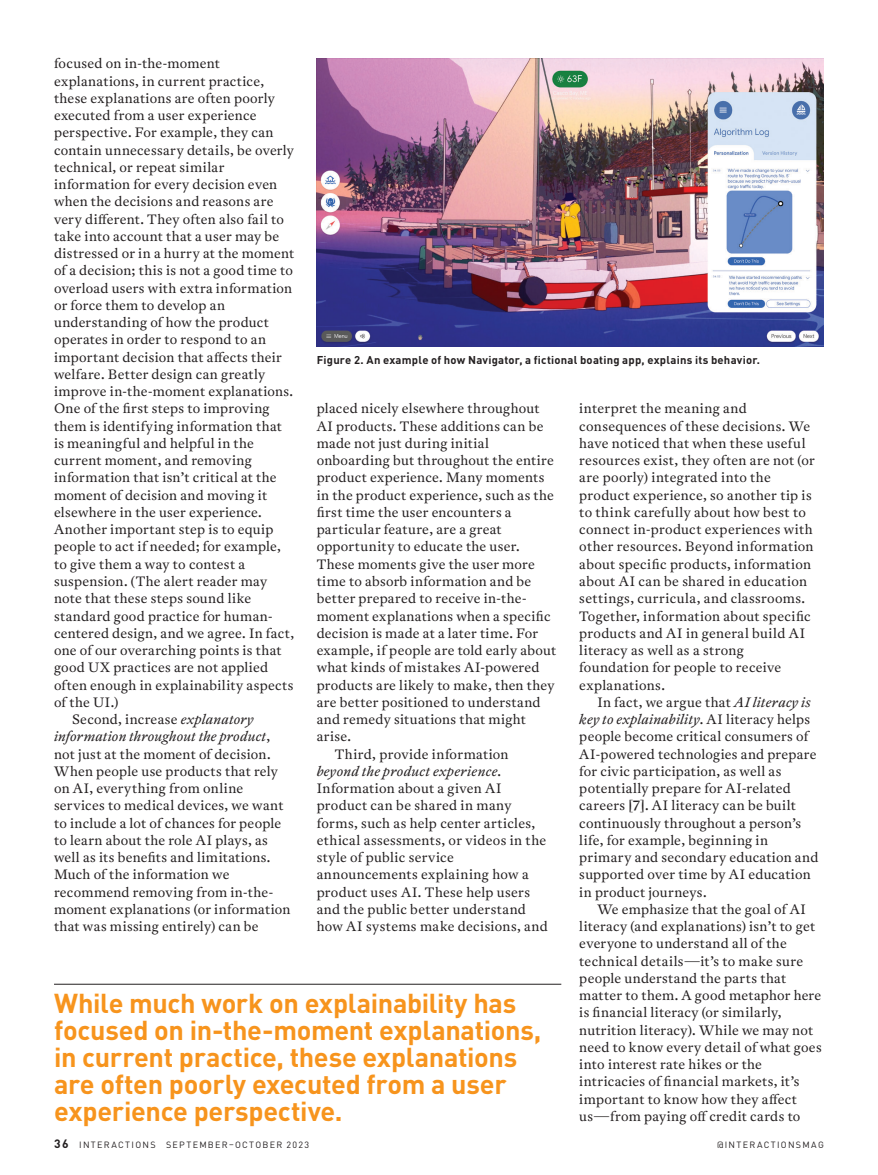
<style>
.page{position:relative;width:878px;height:1175px;background:#fff}
.page>*{position:absolute;margin:0;border:0;box-sizing:border-box;transform-origin:0 0}
.t1{font:700 27px/27px "DIN Pro";letter-spacing:-.015em;color:#f7941d}
.t2{font:13.5px/17.2px "Antwerp ACM";letter-spacing:.02em;color:#231f20}
.t3{font:italic 13.5px "Antwerp ACM";letter-spacing:.02em;color:#231f20}
.t4{font:700 11.25px "DIN Pro";letter-spacing:.02em;color:#231f20}
.t5{font:9px "DIN Pro";letter-spacing:.145em;color:#231f20}
.s1{font-style:italic}
.s2{font-style:normal}
.s3{font-weight:700;font-size:12px}
</style>
<div class="page">
<hr style="left:54px;top:984px;width:507px;height:1px;background:#231f20">
<img style="left:316px;top:59px;width:508px;height:288px">
<p class="t2" style="left:54px;top:55px;width:167px">focused on in-the-moment</p>
<p class="t2" style="left:54px;top:72px;width:212px">explanations, in current practice,</p>
<p class="t2" style="left:54px;top:89px;width:222px">these explanations are often poorly</p>
<p class="t2" style="left:54px;top:107px;width:204px">executed from a user experience</p>
<p class="t2" style="left:54px;top:124px;width:221px">perspective. For example, they can</p>
<p class="t2" style="left:54px;top:141px;width:241px">contain unnecessary details, be overly</p>
<p class="t2" style="left:54px;top:158px;width:172px">technical, or repeat similar</p>
<p class="t2" style="left:54px;top:176px;width:225px">information for every decision even</p>
<p class="t2" style="left:54px;top:193px;width:221px">when the decisions and reasons are</p>
<p class="t2" style="left:54px;top:210px;width:231px">very different. They often also fail to</p>
<p class="t2" style="left:54px;top:227px;width:227px">take into account that a user may be</p>
<p class="t2" style="left:54px;top:245px;width:242px">distressed or in a hurry at the moment</p>
<p class="t2" style="left:54px;top:262px;width:240px">of a decision; this is not a good time to</p>
<p class="t2" style="left:54px;top:279px;width:239px">overload users with extra information</p>
<p class="t2" style="left:54px;top:296px;width:173px">or force them to develop an</p>
<p class="t2" style="left:54px;top:314px;width:216px">understanding of how the product</p>
<p class="t2" style="left:54px;top:331px;width:213px">operates in order to respond to an</p>
<p class="t2" style="left:54px;top:348px;width:229px">important decision that affects their</p>
<p class="t2" style="left:54px;top:365px;width:213px">welfare. Better design can greatly</p>
<p class="t2" style="left:54px;top:383px;width:241px">improve in-the-moment explanations.</p>
<p class="t2" style="left:54px;top:400px;width:217px">One of the first steps to improving</p>
<p class="t2" style="left:54px;top:417px;width:229px">them is identifying information that</p>
<p class="t2" style="left:54px;top:434px;width:201px">is meaningful and helpful in the</p>
<p class="t2" style="left:54px;top:452px;width:199px">current moment, and removing</p>
<p class="t2" style="left:54px;top:469px;width:224px">information that isn’t critical at the</p>
<p class="t2" style="left:54px;top:486px;width:214px">moment of decision and moving it</p>
<p class="t2" style="left:54px;top:503px;width:209px">elsewhere in the user experience.</p>
<p class="t2" style="left:54px;top:521px;width:221px">Another important step is to equip</p>
<p class="t2" style="left:54px;top:538px;width:228px">people to act if needed; for example,</p>
<p class="t2" style="left:54px;top:555px;width:192px">to give them a way to contest a</p>
<p class="t2" style="left:54px;top:572px;width:214px">suspension. (The alert reader may</p>
<p class="t2" style="left:54px;top:590px;width:199px">note that these steps sound like</p>
<p class="t2" style="left:54px;top:607px;width:220px">standard good practice for human-</p>
<p class="t2" style="left:54px;top:624px;width:242px">centered design, and we agree. In fact,</p>
<p class="t2" style="left:54px;top:641px;width:229px">one of our overarching points is that</p>
<p class="t2" style="left:54px;top:659px;width:215px">good UX practices are not applied</p>
<p class="t2" style="left:54px;top:676px;width:241px">often enough in explainability aspects</p>
<p class="t2" style="left:54px;top:693px;width:66px">of the UI.)</p>
<p class="t2" style="left:72px;top:710px;width:183px">Second, increase <span class="s1">explanatory</span></p>
<p class="t3" style="left:54px;top:728px;width:218px">information throughout the product<span class="s2">,</span></p>
<p class="t2" style="left:54px;top:745px;width:218px">not just at the moment of decision.</p>
<p class="t2" style="left:54px;top:762px;width:225px">When people use products that rely</p>
<p class="t2" style="left:54px;top:779px;width:191px">on AI, everything from online</p>
<p class="t2" style="left:54px;top:797px;width:231px">services to medical devices, we want</p>
<p class="t2" style="left:54px;top:814px;width:229px">to include a lot of chances for people</p>
<p class="t2" style="left:54px;top:831px;width:215px">to learn about the role AI plays, as</p>
<p class="t2" style="left:54px;top:848px;width:218px">well as its benefits and limitations.</p>
<p class="t2" style="left:54px;top:866px;width:177px">Much of the information we</p>
<p class="t2" style="left:54px;top:883px;width:221px">recommend removing from in-the-</p>
<p class="t2" style="left:54px;top:900px;width:238px">moment explanations (or information</p>
<p class="t2" style="left:54px;top:917px;width:206px">that was missing entirely) can be</p>
<p class="t4" style="left:316px;top:350px;width:445px">Figure 2. An example of how Navigator, a fictional boating app, explains its behavior.</p>
<p class="t2" style="left:316px;top:400px;width:224px">placed nicely elsewhere throughout</p>
<p class="t2" style="left:316px;top:417px;width:228px">AI products. These additions can be</p>
<p class="t2" style="left:316px;top:434px;width:174px">made not just during initial</p>
<p class="t2" style="left:316px;top:452px;width:239px">onboarding but throughout the entire</p>
<p class="t2" style="left:316px;top:469px;width:229px">product experience. Many moments</p>
<p class="t2" style="left:316px;top:486px;width:239px">in the product experience, such as the</p>
<p class="t2" style="left:316px;top:503px;width:196px">first time the user encounters a</p>
<p class="t2" style="left:316px;top:521px;width:186px">particular feature, are a great</p>
<p class="t2" style="left:316px;top:538px;width:204px">opportunity to educate the user.</p>
<p class="t2" style="left:316px;top:555px;width:220px">These moments give the user more</p>
<p class="t2" style="left:316px;top:572px;width:216px">time to absorb information and be</p>
<p class="t2" style="left:316px;top:590px;width:211px">better prepared to receive in-the-</p>
<p class="t2" style="left:316px;top:607px;width:235px">moment explanations when a specific</p>
<p class="t2" style="left:316px;top:624px;width:223px">decision is made at a later time. For</p>
<p class="t2" style="left:316px;top:641px;width:241px">example, if people are told early about</p>
<p class="t2" style="left:316px;top:659px;width:224px">what kinds of mistakes AI-powered</p>
<p class="t2" style="left:316px;top:676px;width:239px">products are likely to make, then they</p>
<p class="t2" style="left:316px;top:693px;width:225px">are better positioned to understand</p>
<p class="t2" style="left:316px;top:710px;width:211px">and remedy situations that might</p>
<p class="t2" style="left:316px;top:728px;width:36px">arise.</p>
<p class="t2" style="left:334px;top:745px;width:175px">Third, provide information</p>
<p class="t3" style="left:316px;top:762px;width:186px">beyond the product experience<span class="s2">.</span></p>
<p class="t2" style="left:316px;top:779px;width:186px">Information about a given AI</p>
<p class="t2" style="left:316px;top:797px;width:196px">product can be shared in many</p>
<p class="t2" style="left:316px;top:814px;width:220px">forms, such as help center articles,</p>
<p class="t2" style="left:316px;top:831px;width:231px">ethical assessments, or videos in the</p>
<p class="t2" style="left:316px;top:848px;width:139px">style of public service</p>
<p class="t2" style="left:316px;top:866px;width:213px">announcements explaining how a</p>
<p class="t2" style="left:316px;top:883px;width:215px">product uses AI. These help users</p>
<p class="t2" style="left:316px;top:900px;width:211px">and the public better understand</p>
<p class="t2" style="left:316px;top:917px;width:232px">how AI systems make decisions, and</p>
<p class="t2" style="left:579px;top:400px;width:237px">interpret the meaning and consequences of these decisions. We have noticed that when these useful resources exist, they often are not (or are poorly) integrated into the product experience, so another tip is to think carefully about how best to connect in-product experiences with other resources. Beyond information about specific products, information about AI can be shared in education settings, curricula, and classrooms.<br>Together, information about specific products and AI in general build AI literacy as well as a strong foundation for people to receive explanations.</p>
<p class="t2" style="left:579px;top:693px;width:240px;text-indent:18px">In fact, we argue that <span class="s1">AI literacy is key to explainability</span>. AI literacy helps people become critical consumers of AI-powered technologies and prepare for civic participation, as well as potentially prepare for AI-related careers [7]. AI literacy can be built continuously throughout a person’s life, for example, beginning in primary and secondary education and supported over time by AI education in product journeys.</p>
<p class="t2" style="left:579px;top:900px;width:244px;text-indent:18px">We emphasize that the goal of AI literacy (and explanations) isn’t to get everyone to understand all of the technical details—it’s to make sure people understand the parts that matter to them. A good metaphor here is financial literacy (or similarly, nutrition literacy). While we may not need to know every detail of what goes into interest rate hikes or the intricacies of financial markets, it’s important to know how they affect us—from paying off credit cards to</p>
<h1 class="t1" style="left:54px;top:986px;width:489px">While much work on explainability has focused on in-the-moment explanations, in current practice, these explanations are often poorly executed from a user experience perspective.</h1>
<p class="t5" style="left:54px;top:1137px;width:256px"><span class="s3">36</span> INTERACTIONS SEPTEMBER–OCTOBER 2023</p>
<p class="t5" style="left:717px;top:1137px;width:108px">@INTERACTIONSMAG</p>
</div>
